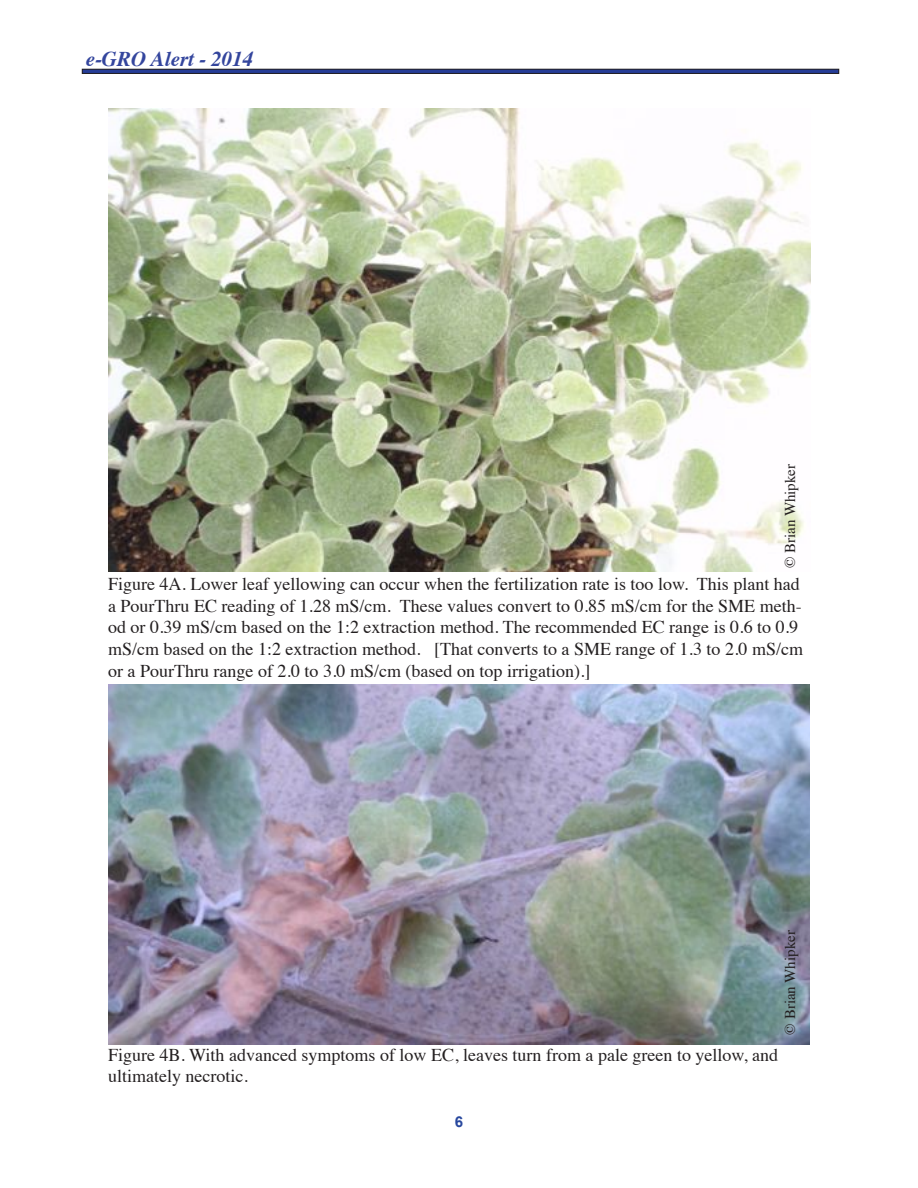
<style>
.page{position:relative;width:918px;height:1188px;background:#fff}
.page>*{position:absolute;margin:0;border:0;box-sizing:border-box;transform-origin:0 0}
.t1{font:italic 700 21px "Times";color:#33459d}
.t2{font:18px/21.6px "Times";color:#231f20}
.t3{font:15px "Times";color:#231f20}
.t4{font:700 15px "Arial";color:#28489e}
</style>
<div class="page">
<hr style="left:82px;top:69px;width:757px;height:4px;background:#253c96">
<div style="left:82px;top:69px;width:757px;height:5px;border:1px solid #231f20"></div>
<img style="left:108px;top:108px;width:702px;height:463px">
<img style="left:108px;top:685px;width:702px;height:359px">
<p class="t1" style="left:86px;top:50px;width:169px">e-GRO Alert - 2014</p>
<p class="t3" style="left:784px;top:568px;width:106px;rotate:-90deg">© Brian Whipker</p>
<p class="t2" style="left:108px;top:575px;width:696px">Figure 4A. Lower leaf yellowing can occur when the fertilization rate is too low. This plant had a PourThru EC reading of 1.28 mS/cm. These values convert to 0.85 mS/cm for the SME meth&shy;od or 0.39 mS/cm based on the 1:2 extraction method. The recommended EC range is 0.6 to 0.9 mS/cm based on the 1:2 extraction method. [That converts to a SME range of 1.3 to 2.0 mS/cm or a PourThru range of 2.0 to 3.0 mS/cm (based on top irrigation).]</p>
<p class="t3" style="left:784px;top:1035px;width:106px;rotate:-90deg">© Brian Whipker</p>
<p class="t2" style="left:108px;top:1045px;width:672px">Figure 4B. With advanced symptoms of low EC, leaves turn from a pale green to yellow, and ultimately necrotic.</p>
<p class="t4" style="left:455px;top:1113px;width:10px">6</p>
</div>
